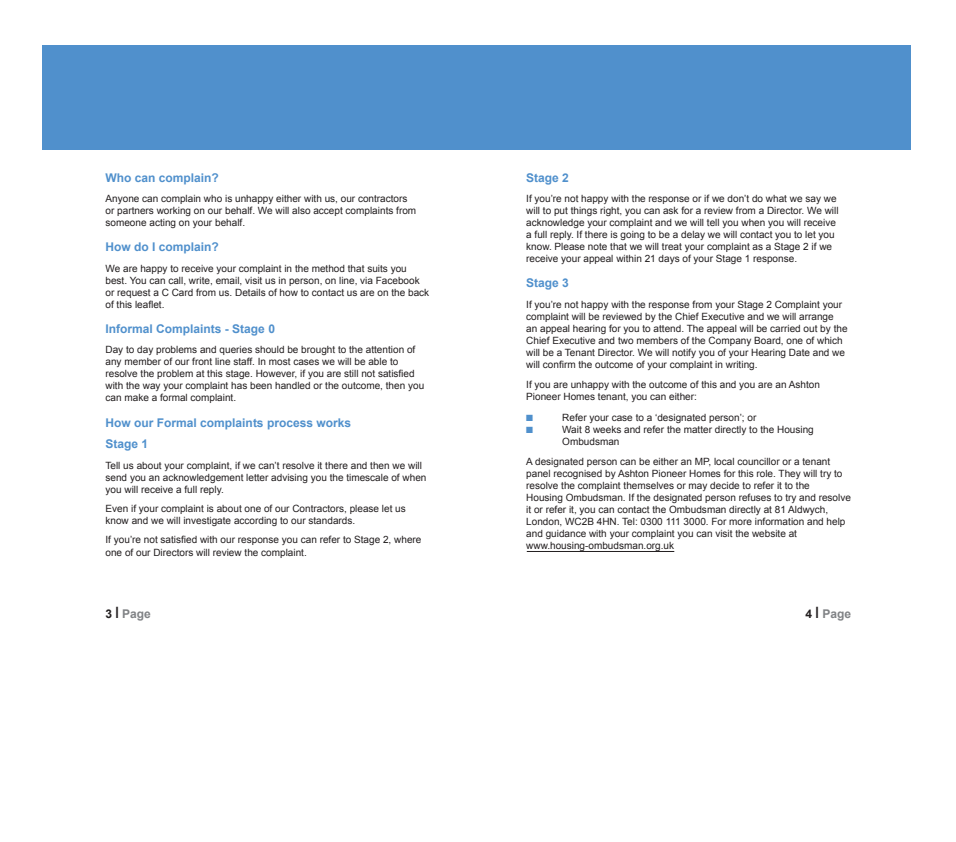
<style>
.page{position:relative;width:956px;height:842px;background:#fff}
.page>*{position:absolute;margin:0;border:0;box-sizing:border-box;transform-origin:0 0}
.t1{font:700 12px "Arial";color:#5090cc}
.t2{font:700 12px "Arial";color:#808285}
.t3{font:10px/12px "Arial";color:#231f20}
.t4{font:9px "Zapf Dingbats ITC";color:#5090cc}
.s1{color:#231f20}
.s2{font-size:15.6px;color:#231f20}
</style>
<div class="page">
<div style="left:43px;top:45px;width:434px;height:105px;background:#5090cc"></div>
<div style="left:478px;top:45px;width:432px;height:105px;background:#5090cc"></div>
<hr style="left:526px;top:551px;width:148px;height:1px;background:#231f20">
<p class="t1" style="left:105px;top:170px;width:115px">Who can complain?</p>
<p class="t3" style="left:105px;top:193px;width:312px">Anyone can complain who is unhappy either with us, our contractors or partners working on our behalf. We will also accept complaints from someone acting on your behalf.</p>
<p class="t1" style="left:105px;top:239px;width:115px">How do I complain?</p>
<p class="t3" style="left:105px;top:262px;width:325px">We are happy to receive your complaint in the method that suits you best. You can call, write, email, visit us in person, on line, via Facebook or request a C Card from us. Details of how to contact us are on the back of this leaflet.</p>
<p class="t1" style="left:105px;top:321px;width:171px">Informal Complaints - Stage 0</p>
<p class="t3" style="left:105px;top:344px;width:311px">Day to day problems and queries should be brought to the attention of any member of our front line staff. In most cases we will be able to</p>
<p class="t3" style="left:105px;top:368px;width:320px">resolve the problem at this stage. However, if you are still not satisfied with the way your complaint has been handled or the outcome, then you can make a formal complaint.</p>
<p class="t1" style="left:105px;top:414px;width:247px">How our Formal complaints process works</p>
<p class="t1" style="left:105px;top:436px;width:44px">Stage 1</p>
<p class="t3" style="left:105px;top:459px;width:322px">Tell us about your complaint, if we can’t resolve it there and then we will send you an acknowledgement letter advising you the timescale of when you will receive a full reply.</p>
<p class="t3" style="left:105px;top:502px;width:302px">Even if your complaint is about one of our Contractors, please let us know and we will investigate according to our standards.</p>
<p class="t3" style="left:105px;top:533px;width:317px;line-height:12.6px">If you’re not satisfied with our response you can refer to Stage 2, where one of our Directors will review the complaint.</p>
<p class="t2" style="left:105px;top:606px;width:47px"><span class="s1">3</span> <span class="s2">l</span> Page</p>
<p class="t1" style="left:526px;top:170px;width:44px">Stage 2</p>
<p class="t3" style="left:526px;top:193px;width:314px">If you’re not happy with the response or if we don’t do what we say we will to put things right, you can ask for a review from a Director. We will acknowledge your complaint and we will tell you when you will receive a full reply. If there is going to be a delay we will contact you to let you know. Please note that we will treat your complaint as a Stage 2 if we receive your appeal within 21 days of your Stage 1 response.</p>
<p class="t1" style="left:526px;top:275px;width:44px">Stage 3</p>
<p class="t3" style="left:526px;top:298px;width:323px">If you’re not happy with the response from your Stage 2 Complaint your complaint will be reviewed by the Chief Executive and we will arrange<br>an appeal hearing for you to attend. The appeal will be carried out by the Chief Executive and two members of the Company Board, one of which will be a Tenant Director. We will notify you of your Hearing Date and we will confirm the outcome of your complaint in writing.</p>
<p class="t3" style="left:526px;top:379px;width:295px">If you are unhappy with the outcome of this and you are an Ashton</p>
<p class="t3" style="left:526px;top:391px;width:172px">Pioneer Homes tenant, you can either:</p>
<p class="t4" style="left:526px;top:413px;width:8px">■</p>
<p class="t3" style="left:562px;top:411px;width:195px">Refer your case to a ‘designated person’; or</p>
<p class="t4" style="left:526px;top:425px;width:8px">■</p>
<p class="t3" style="left:562px;top:423px;width:253px">Wait 8 weeks and refer the matter directly to the Housing</p>
<p class="t3" style="left:562px;top:435px;width:59px">Ombudsman</p>
<p class="t3" style="left:526px;top:455px;width:318px">A designated person can be either an MP, local councillor or a tenant panel recognised by Ashton Pioneer Homes for this role. They will try to resolve the complaint themselves or may decide to refer it to the</p>
<p class="t3" style="left:526px;top:491px;width:326px">Housing Ombudsman. If the designated person refuses to try and resolve it or refer it, you can contact the Ombudsman directly at 81 Aldwych,</p>
<p class="t3" style="left:526px;top:515px;width:321px">London, WC2B 4HN. Tel: 0300 111 3000. For more information and help and guidance with your complaint you can visit the website at</p>
<p class="t3" style="left:526px;top:539px;width:149px">www.housing-ombudsman.org.uk</p>
<p class="t2" style="left:805px;top:606px;width:47px"><span class="s1">4</span> <span class="s2">l</span> Page</p>
</div>
